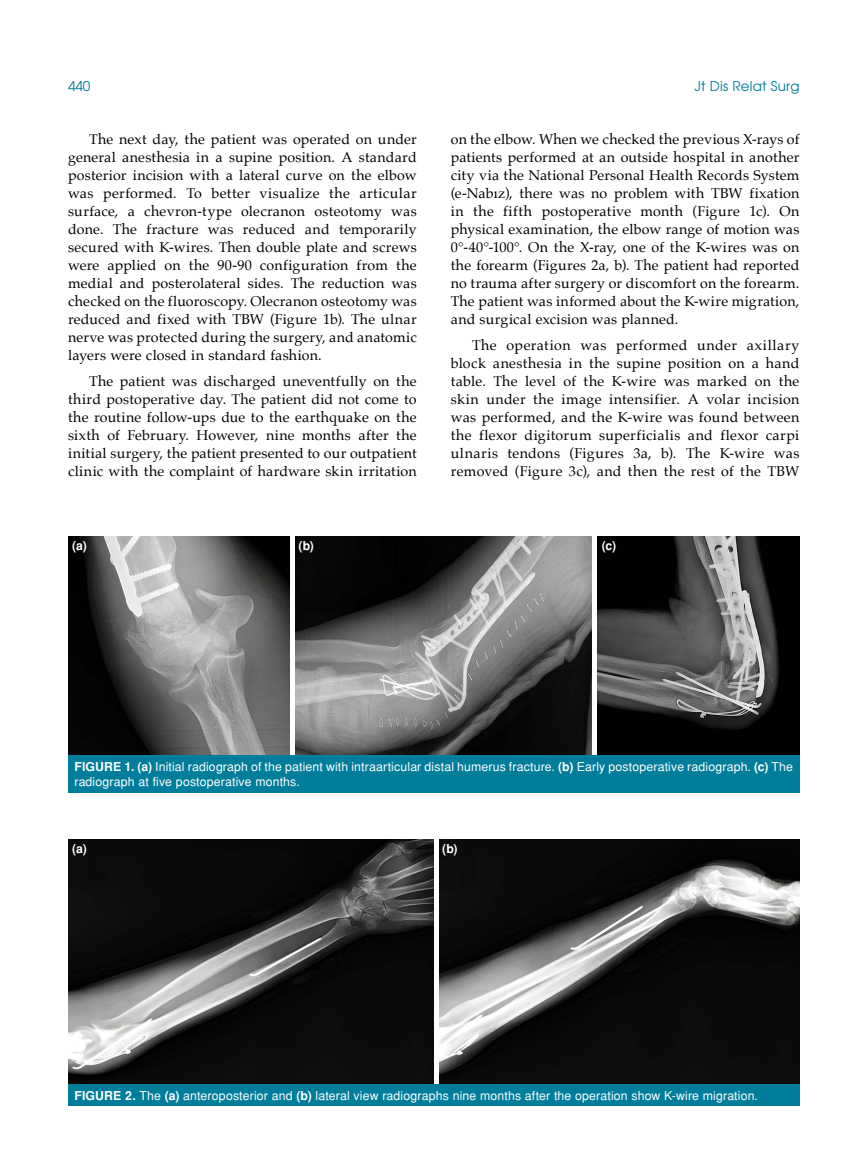
<style>
.page{position:relative;width:859px;height:1170px;background:#fff}
.page>*{position:absolute;margin:0;border:0;box-sizing:border-box;transform-origin:0 0}
.t1{font:14.25px/18px "Palatino";letter-spacing:.015em;color:#000;text-align:justify}
.t2{font:13.5px "Avant Garde Tr";letter-spacing:.015em;color:#007d9a}
.t3{font:12.3px/15.3px "Helvetica Normal Tr";letter-spacing:.01em;color:#fff}
.t4{font:700 12.3px "Helvetica Tr";color:#fff}
.s1{font-family:"Helvetica Tr";font-weight:700}
</style>
<div class="page">
<img style="left:68px;top:536px;width:731px;height:219px">
<hr style="left:290px;top:535px;width:4px;height:222px;background:#fff">
<div style="left:592px;top:535px;width:5px;height:222px;background:#fff"></div>
<div style="left:68px;top:755px;width:731px;height:37px;background:#007d9a"></div>
<img style="left:68px;top:839px;width:731px;height:245px">
<hr style="left:434px;top:838px;width:4px;height:247px;background:#fff">
<div style="left:68px;top:1084px;width:731px;height:22px;background:#007d9a"></div>
<p class="t2" style="left:68px;top:77px;width:24px">440</p>
<p class="t2" style="left:694px;top:77px;width:106px">Jt Dis Relat Surg</p>
<p class="t1" style="left:68px;top:130px;width:350px;text-indent:21px">The next day, the patient was operated on under general anesthesia in a supine position. A standard posterior incision with a lateral curve on the elbow was performed. To better visualize the articular surface, a chevron-type olecranon osteotomy was done. The fracture was reduced and temporarily secured with K-wires. Then double plate and screws were applied on the 90-90 configuration from the medial and posterolateral sides. The reduction was checked on the fluoroscopy. Olecranon osteotomy was reduced and fixed with TBW (Figure 1b). The ulnar nerve was protected during the surgery, and anatomic layers were closed in standard fashion.</p>
<p class="t1" style="left:68px;top:372px;width:350px;text-indent:21px">The patient was discharged uneventfully on the third postoperative day. The patient did not come to the routine follow-ups due to the earthquake on the sixth of February. However, nine months after the initial surgery, the patient presented to our outpatient clinic with the complaint of hardware skin irritation</p>
<p class="t1" style="left:451px;top:130px;width:350px">on the elbow. When we checked the previous X-rays of patients performed at an outside hospital in another city via the National Personal Health Records System (e-Nabız), there was no problem with TBW fixation in the fifth postoperative month (Figure 1c). On physical examination, the elbow range of motion was 0°-40°-100°. On the X-ray, one of the K-wires was on the forearm (Figures 2a, b). The patient had reported no trauma after surgery or discomfort on the forearm.<br>The patient was informed about the K-wire migration, and surgical excision was planned.</p>
<p class="t1" style="left:451px;top:336px;width:350px;text-indent:21px">The operation was performed under axillary block anesthesia in the supine position on a hand table. The level of the K-wire was marked on the skin under the image intensifier. A volar incision was performed, and the K-wire was found between the flexor digitorum superficialis and flexor carpi ulnaris tendons (Figures 3a, b). The K-wire was removed (Figure 3c), and then the rest of the TBW</p>
<p class="t4" style="left:72px;top:538px;width:16px">(a)</p>
<p class="t4" style="left:298px;top:538px;width:17px">(b)</p>
<p class="t4" style="left:602px;top:538px;width:16px">(c)</p>
<p class="t3" style="left:74px;top:758px;width:720px"><span class="s1">FIGURE 1. (a)</span> Initial radiograph of the patient with intraarticular distal humerus fracture. <span class="s1">(b)</span> Early postoperative radiograph. <span class="s1">(c)</span> The radiograph at five postoperative months.</p>
<p class="t4" style="left:72px;top:841px;width:16px">(a)</p>
<p class="t4" style="left:442px;top:841px;width:17px">(b)</p>
<p class="t3" style="left:74px;top:1087px;width:685px"><span class="s1">FIGURE 2.</span> The <span class="s1">(a)</span> anteroposterior and <span class="s1">(b)</span> lateral view radiographs nine months after the operation show K-wire migration.</p>
</div>
